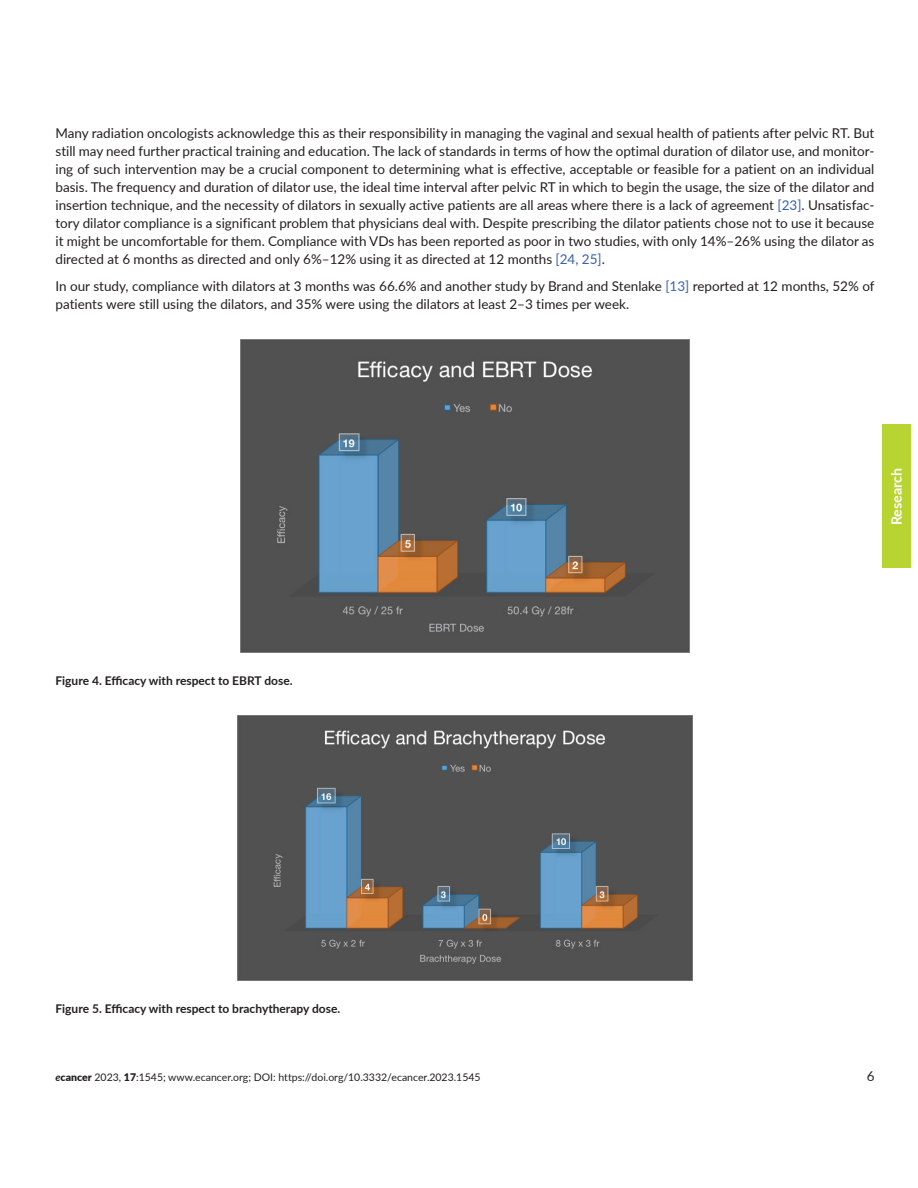
<style>
.page{position:relative;width:918px;height:1188px;background:#fff}
.page>*{position:absolute;margin:0;border:0;box-sizing:border-box;transform-origin:0 0}
.t1{font:700 14.25px "Lato";color:#fff}
.t2{font:13.5px/18px "Lato";color:#231f20;text-align:justify}
.t3{font:700 12px "Lato";color:#231f20}
.t4{font:10.5px "Lato";color:#231f20}
.s1{color:#3862ae}
.s2{font-weight:700;font-style:italic}
.s3{font-weight:900}
</style>
<div class="page">
<div style="left:882px;top:425px;width:29px;height:143px;background:#b8d432"></div>
<img style="left:241px;top:340px;width:448px;height:313px">
<img style="left:238px;top:716px;width:454px;height:265px">
<p class="t2" style="left:55px;top:124px;width:821px">Many radiation oncologists acknowledge this as their responsibility in managing the vaginal and sexual health of patients after pelvic RT. But still may need further practical training and education. The lack of standards in terms of how the optimal duration of dilator use, and monitor&shy;ing of such intervention may be a crucial component to determining what is effective, acceptable or feasible for a patient on an individual basis. The frequency and duration of dilator use, the ideal time interval after pelvic RT in which to begin the usage, the size of the dilator and insertion technique, and the necessity of dilators in sexually active patients are all areas where there is a lack of agreement <span class="s1">[23]</span>. Unsatisfac&shy;tory dilator compliance is a significant problem that physicians deal with. Despite prescribing the dilator patients chose not to use it because it might be uncomfortable for them. Compliance with VDs has been reported as poor in two studies, with only 14%–26% using the dilator as directed at 6 months as directed and only 6%–12% using it as directed at 12 months <span class="s1">[24, 25]</span>.</p>
<p class="t2" style="left:55px;top:277px;width:821px">In our study, compliance with dilators at 3 months was 66.6% and another study by Brand and Stenlake <span class="s1">[13]</span> reported at 12 months, 52% of patients were still using the dilators, and 35% were using the dilators at least 2–3 times per week.</p>
<p class="t3" style="left:56px;top:672px;width:239px">Figure 4. Efficacy with respect to EBRT dose.</p>
<p class="t1" style="left:886px;top:525px;width:59px;rotate:-90deg">Research</p>
<p class="t3" style="left:56px;top:1000px;width:286px">Figure 5. Efficacy with respect to brachytherapy dose.</p>
<p class="t4" style="left:56px;top:1070px;width:427px"><span class="s2">e</span><span class="s3">cancer</span> 2023, <span class="s3">17</span>:1545; www.ecancer.org; DOI: https://doi.org/10.3332/ecancer.2023.1545</p>
<p class="t2" style="left:867px;top:1067px;width:9px">6</p>
</div>
